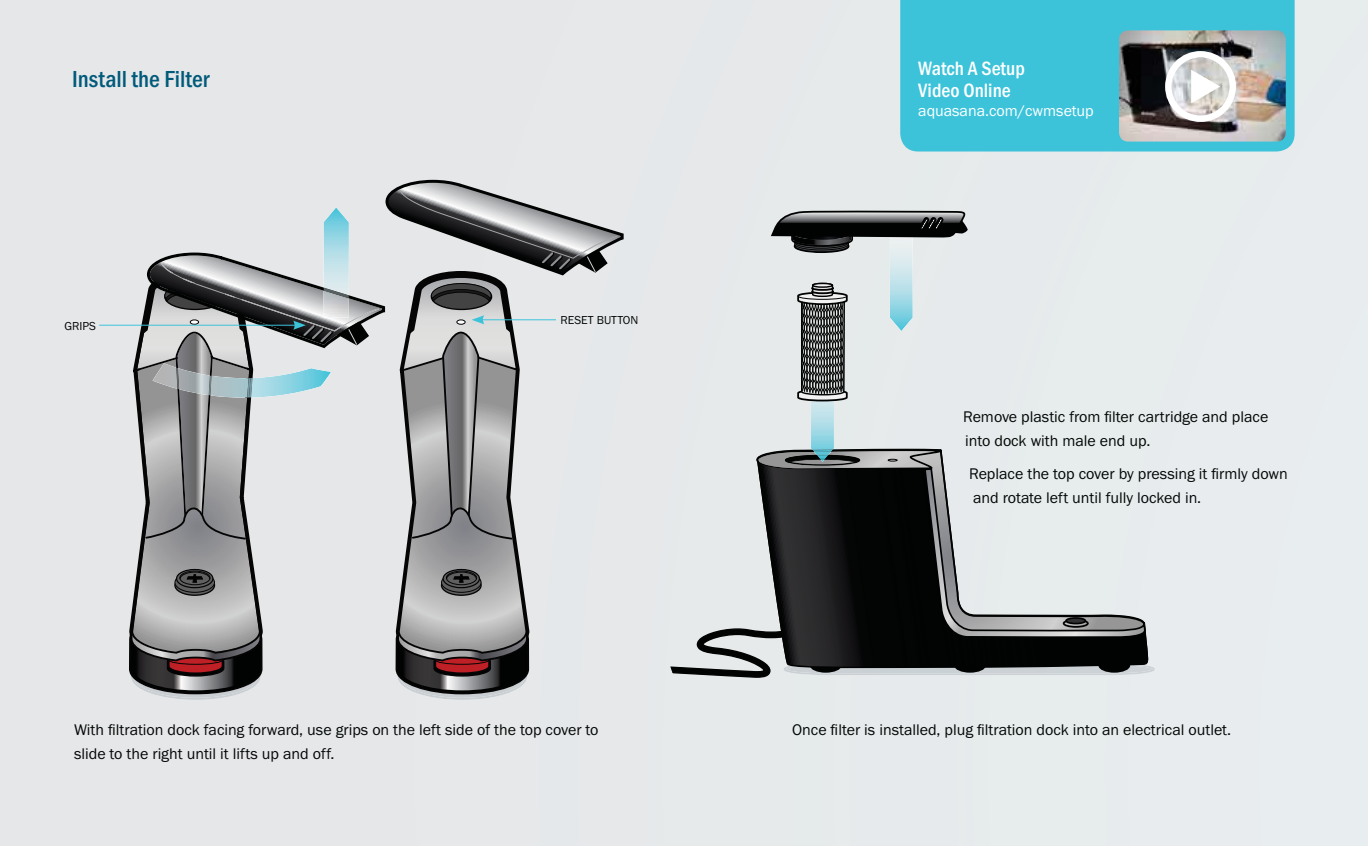
<style>
.page{position:relative;width:1368px;height:846px;background:#e6eaea}
.page>*{position:absolute;margin:0;border:0;box-sizing:border-box;transform-origin:0 0}
.t1{font:500 24px "Franklin Gothic URW Con";color:#005a7a}
.t2{font:500 20px/22px "Franklin Gothic URW Con";color:#fff}
.t3{font:16px/24px "Franklin Gothic URW Boo";color:#030806}
.t4{font:16px "Franklin Gothic URW Boo";color:#fff}
.t5{font:12px "Franklin Gothic URW Boo";color:#030806}
</style>
<div class="page">
<img style="left:890px;top:253px;width:23px;height:78px">
<img style="left:811px;top:402px;width:23px;height:47px">
<svg style="left:670px;top:449px;width:485px;height:230px;background:#ccd0d1"></svg>
<svg style="left:796px;top:282px;width:53px;height:120px;background:#797a7b"></svg>
<svg style="left:769px;top:210px;width:200px;height:43px;background:#6f7172"></svg>
<svg style="left:758px;top:462px;width:391px;height:205px;background:#727475"></svg>
<hr style="left:99px;top:325px;width:197px;height:1px;background:#3cc3da">
<svg style="left:129px;top:178px;width:496px;height:522px;background:#babbbd"></svg>
<div style="left:900px;top:0;width:395px;height:152px;background:#3cc3da"></div>
<img style="left:1119px;top:30px;width:167px;height:112px;border-radius:9px">
<svg style="left:1165px;top:51px;width:71px;height:71px"></svg>
<h1 class="t1" style="left:72px;top:69px;width:139px">Install the Filter</h1>
<p class="t5" style="left:64px;top:321px;width:33px">GRIPS</p>
<p class="t5" style="left:561px;top:315px;width:79px">RESET BUTTON</p>
<p class="t3" style="left:74px;top:718px;width:526px">With filtration dock facing forward, use grips on the left side of the top cover to slide to the right until it lifts up and off.</p>
<p class="t2" style="left:918px;top:59px;width:108px">Watch A Setup<br>Video Online</p>
<p class="t4" style="left:918px;top:104px;width:177px">aquasana.com/cwmsetup</p>
<p class="t3" style="left:963px;top:405px;width:307px">Remove plastic from filter cartridge and place into dock with male end up.</p>
<p class="t3" style="left:969px;top:462px;width:320px">Replace the top cover by pressing it firmly down and rotate left until fully locked in.</p>
<p class="t3" style="left:792px;top:718px;width:441px">Once filter is installed, plug filtration dock into an electrical outlet.</p>
</div>
